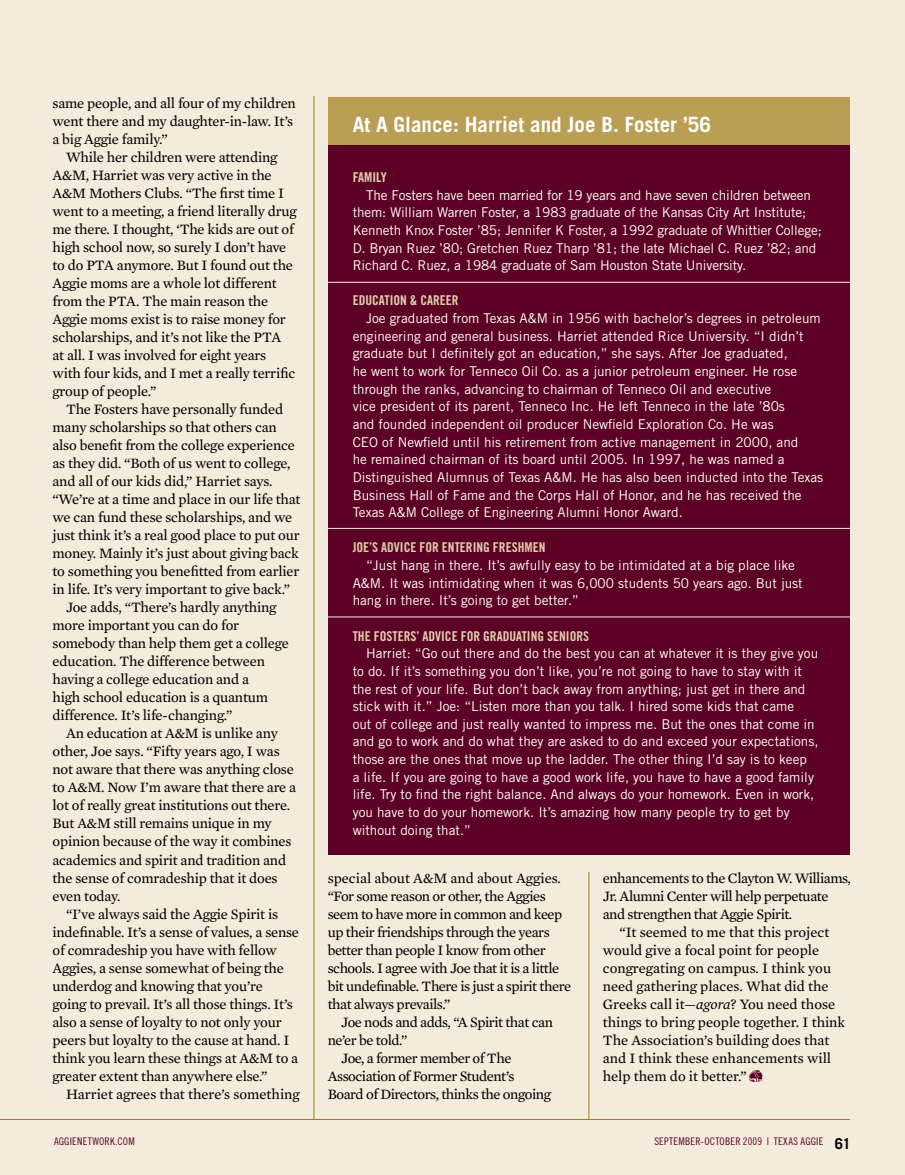
<style>
.page{position:relative;width:905px;height:1175px;background:#fff}
.page>*{position:absolute;margin:0;border:0;box-sizing:border-box;transform-origin:0 0}
.t1{font:700 21px "Trade Gothic";color:#fff}
.t2{font:14.7px/18px "Mercury Text G2";letter-spacing:-.015em;color:#000}
.t3{font:13.5px/17.7px "Trade Gothic";color:#fff}
.t4{font:13.5px "Trade Gothic Bold Cond Twenty";color:#e0d0a9}
.t5{font:10.5px "Trade Gothic Cond Eighteen";letter-spacing:.02em;color:#5d0025}
.s1{font-style:italic}
.s2{font-family:"Trade Gothic";font-weight:700;font-size:15px;color:#000}
</style>
<div class="page">
<div style="left:0;top:0;width:904px;height:1174px;background:#f3ebdb"></div>
<hr style="left:313px;top:96px;width:1px;height:1023px;background:#9c7d0d">
<hr style="left:588px;top:872px;width:1px;height:247px;background:#9c7d0d">
<div style="left:328px;top:124px;width:522px;height:730px;background:#5d0025"></div>
<div style="left:328px;top:98px;width:522px;height:47px;background:#b99e53"></div>
<hr style="left:321px;top:282px;width:534px;height:1px;background:#f3ebdb">
<hr style="left:321px;top:528px;width:541px;height:1px;background:#f3ebdb">
<hr style="left:321px;top:616px;width:541px;height:1px;background:#f3ebdb">
<hr style="left:0;top:1119px;width:849px;height:1px;background:#9c7d0d">
<svg style="left:749px;top:1070px;width:13px;height:11px"></svg>
<p class="t2" style="left:52px;top:94px;width:245px">same people, and all four of my children went there and my daughter-in-law. It’s a big Aggie family.”</p>
<p class="t2" style="left:52px;top:148px;width:246px;text-indent:13px">While her children were attending A&amp;M, Harriet was very active in the A&amp;M Mothers Clubs. “The first time I went to a meeting, a friend literally drug me there. I thought, ‘The kids are out of high school now, so surely I don’t have to do PTA anymore. But I found out the Aggie moms are a whole lot different from the PTA. The main reason the Aggie moms exist is to raise money for scholarships, and it’s not like the PTA<br>at all. I was involved for eight years with four kids, and I met a really terrific group of people.”</p>
<p class="t2" style="left:66px;top:400px;width:219px">The Fosters have personally funded</p>
<p class="t2" style="left:52px;top:418px;width:226px">many scholarships so that others can</p>
<p class="t2" style="left:52px;top:436px;width:244px">also benefit from the college experience</p>
<p class="t2" style="left:52px;top:454px;width:239px">as they did. “Both of us went to college,</p>
<p class="t2" style="left:52px;top:472px;width:222px">and all of our kids did,” Harriet says.</p>
<p class="t2" style="left:52px;top:490px;width:249px">“We’re at a time and place in our life that</p>
<p class="t2" style="left:52px;top:508px;width:241px">we can fund these scholarships, and we</p>
<p class="t2" style="left:52px;top:526px;width:249px">just think it’s a real good place to put our</p>
<p class="t2" style="left:52px;top:544px;width:248px">money. Mainly it’s just about giving back</p>
<p class="t2" style="left:52px;top:562px;width:248px">to something you benefitted from earlier</p>
<p class="t2" style="left:52px;top:580px;width:239px">in life. It’s very important to give back.”</p>
<p class="t2" style="left:66px;top:598px;width:212px">Joe adds, “There’s hardly anything</p>
<p class="t2" style="left:52px;top:616px;width:188px">more important you can do for</p>
<p class="t2" style="left:52px;top:634px;width:238px">somebody than help them get a college</p>
<p class="t2" style="left:52px;top:652px;width:214px">education. The difference between</p>
<p class="t2" style="left:52px;top:670px;width:198px">having a college education and a</p>
<p class="t2" style="left:52px;top:688px;width:217px">high school education is a quantum</p>
<p class="t2" style="left:52px;top:706px;width:181px">difference. It’s life-changing.”</p>
<p class="t2" style="left:66px;top:724px;width:213px">An education at A&amp;M is unlike any</p>
<p class="t2" style="left:52px;top:742px;width:229px">other, Joe says. “Fifty years ago, I was</p>
<p class="t2" style="left:52px;top:760px;width:243px">not aware that there was anything close</p>
<p class="t2" style="left:52px;top:778px;width:245px">to A&amp;M. Now I’m aware that there are a</p>
<p class="t2" style="left:52px;top:796px;width:239px">lot of really great institutions out there.</p>
<p class="t2" style="left:52px;top:814px;width:221px">But A&amp;M still remains unique in my</p>
<p class="t2" style="left:52px;top:832px;width:240px">opinion because of the way it combines</p>
<p class="t2" style="left:52px;top:850px;width:235px">academics and spirit and tradition and</p>
<p class="t2" style="left:52px;top:868px;width:227px">the sense of comradeship that it does</p>
<p class="t2" style="left:52px;top:886px;width:69px">even today.</p>
<p class="t2" style="left:66px;top:904px;width:213px">“I’ve always said the Aggie Spirit is</p>
<p class="t2" style="left:52px;top:922px;width:248px">indefinable. It’s a sense of values, a sense</p>
<p class="t2" style="left:52px;top:940px;width:226px">of comradeship you have with fellow</p>
<p class="t2" style="left:52px;top:958px;width:233px">Aggies, a sense somewhat of being the</p>
<p class="t2" style="left:52px;top:976px;width:212px">underdog and knowing that you’re</p>
<p class="t2" style="left:52px;top:994px;width:242px">going to prevail. It’s all those things. It’s</p>
<p class="t2" style="left:52px;top:1012px;width:231px">also a sense of loyalty to not only your</p>
<p class="t2" style="left:52px;top:1030px;width:238px">peers but loyalty to the cause at hand. I</p>
<p class="t2" style="left:52px;top:1048px;width:247px">think you learn these things at A&amp;M to a</p>
<p class="t2" style="left:52px;top:1066px;width:216px">greater extent than anywhere else.”</p>
<p class="t2" style="left:66px;top:1084px;width:235px">Harriet agrees that there’s something</p>
<h1 class="t1" style="left:352px;top:111px;width:360px">At A Glance: Harriet and Joe B. Foster ’56</h1>
<p class="t4" style="left:352px;top:169px;width:35px">FAMILY</p>
<p class="t3" style="left:352px;top:186px;width:470px;text-indent:14px">The Fosters have been married for 19 years and have seven children between them: William Warren Foster, a 1983 graduate of the Kansas City Art Institute; Kenneth Knox Foster ’85; Jennifer K Foster, a 1992 graduate of Whittier College; D. Bryan Ruez ’80; Gretchen Ruez Tharp ’81; the late Michael C. Ruez ’82; and Richard C. Ruez, a 1984 graduate of Sam Houston State University.</p>
<p class="t4" style="left:352px;top:292px;width:107px">EDUCATION &amp; CAREER</p>
<p class="t3" style="left:352px;top:309px;width:472px;text-indent:14px">Joe graduated from Texas A&amp;M in 1956 with bachelor’s degrees in petroleum engineering and general business. Harriet attended Rice University. “I didn’t graduate but I definitely got an education,” she says. After Joe graduated,<br>he went to work for Tenneco Oil Co. as a junior petroleum engineer. He rose through the ranks, advancing to chairman of Tenneco Oil and executive<br>vice president of its parent, Tenneco Inc. He left Tenneco in the late ’80s<br>and founded independent oil producer Newfield Exploration Co. He was<br>CEO of Newfield until his retirement from active management in 2000, and<br>he remained chairman of its board until 2005. In 1997, he was named a Distinguished Alumnus of Texas A&amp;M. He has also been inducted into the Texas Business Hall of Fame and the Corps Hall of Honor, and he has received the Texas A&amp;M College of Engineering Alumni Honor Award.</p>
<p class="t4" style="left:352px;top:539px;width:194px">JOE’S ADVICE FOR ENTERING FRESHMEN</p>
<p class="t3" style="left:352px;top:556px;width:451px;text-indent:14px">“Just hang in there. It’s awfully easy to be intimidated at a big place like<br>A&amp;M. It was intimidating when it was 6,000 students 50 years ago. But just hang in there. It’s going to get better.”</p>
<p class="t4" style="left:352px;top:627px;width:238px">THE FOSTERS’ ADVICE FOR GRADUATING SENIORS</p>
<p class="t3" style="left:352px;top:644px;width:467px;text-indent:14px">Harriet: “Go out there and do the best you can at whatever it is they give you to do. If it’s something you don’t like, you’re not going to have to stay with it the rest of your life. But don’t back away from anything; just get in there and stick with it.” Joe: “Listen more than you talk. I hired some kids that came<br>out of college and just really wanted to impress me. But the ones that come in and go to work and do what they are asked to do and exceed your expectations, those are the ones that move up the ladder. The other thing I’d say is to keep<br>a life. If you are going to have a good work life, you have to have a good family life. Try to find the right balance. And always do your homework. Even in work, you have to do your homework. It’s amazing how many people try to get by without doing that.”</p>
<p class="t2" style="left:327px;top:868px;width:245px">special about A&amp;M and about Aggies. “For some reason or other, the Aggies seem to have more in common and keep up their friendships through the years better than people I know from other schools. I agree with Joe that it is a little bit undefinable. There is just a spirit there that always prevails.”</p>
<p class="t2" style="left:341px;top:1012px;width:213px">Joe nods and adds, “A Spirit that can</p>
<p class="t2" style="left:327px;top:1030px;width:81px">ne’er be told.”</p>
<p class="t2" style="left:341px;top:1048px;width:172px">Joe, a former member of The</p>
<p class="t2" style="left:327px;top:1066px;width:188px">Association of Former Student’s</p>
<p class="t2" style="left:327px;top:1084px;width:225px">Board of Directors, thinks the ongoing</p>
<p class="t2" style="left:602px;top:868px;width:250px">enhancements to the Clayton W. Williams,<br>Jr. Alumni Center will help perpetuate and strengthen that Aggie Spirit.</p>
<p class="t2" style="left:602px;top:922px;width:244px;text-indent:17px">“It seemed to me that this project would give a focal point for people congregating on campus. I think you need gathering places. What did the Greeks call it—<span class="s1">agora</span>? You need those things to bring people together. I think The Association’s building does that and I think these enhancements will help them do it better.”</p>
<p class="t5" style="left:54px;top:1135px;width:70px">AGGIENETWORK.COM</p>
<p class="t5" style="left:654px;top:1135px;width:198px">SEPTEMBER-OCTOBER 2009 | TEXAS AGGIE <span class="s2">61</span></p>
</div>
